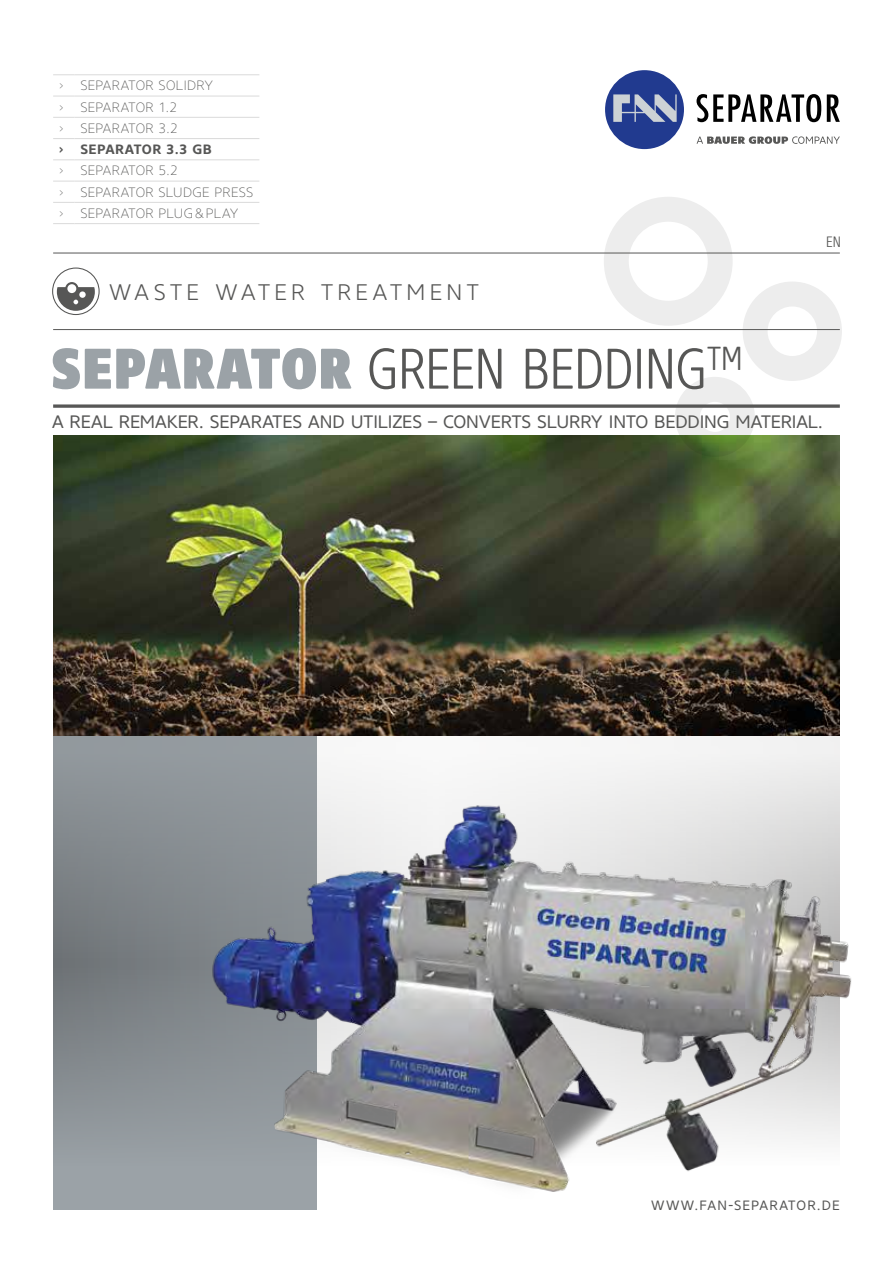
<style>
.page{position:relative;width:893px;height:1263px;background:#fff}
.page>*{position:absolute;margin:0;border:0;box-sizing:border-box;transform-origin:0 0}
.t1{font:300 57px "Core Sans NR37 Cn";color:#575756}
.t2{font:300 22.5px "Core Sans NR35";letter-spacing:.195em;color:#575756}
.t3{font:18px "Core Sans NR45";letter-spacing:-.005em;color:#575756}
.t4{font:300 15px "Core Sans NR37 Cn";color:#575756}
.t5{font:13.5px/21.3px "Core Sans NR25 Extra Lt";letter-spacing:.02em;color:#575756}
.t6{font:13.5px "Core Sans NR45";letter-spacing:.085em;color:#575756}
.t7{font:700 13.5px "Core Sans NR65";letter-spacing:.03em;color:#575756}
.s1{font-family:"Core Sans NR97 Cn";font-weight:900;color:#9ba2a7}
</style>
<div class="page">
<svg style="left:53px;top:736px;width:140px;height:474px"></svg>
<svg style="left:52px;top:267px;width:48px;height:48px"></svg>
<img style="left:53px;top:436px;width:787px;height:300px">
<svg style="left:604px;top:197px;width:238px;height:260px"></svg>
<hr style="left:53px;top:329px;width:787px;height:1px;background:#575756">
<svg style="left:53px;top:404px;width:787px;height:4px"></svg>
<hr style="left:53px;top:253px;width:787px;height:1px;background:#575756">
<div style="left:605px;top:70px;width:79px;height:79px;background:#213a8f;border-radius:50%"></div>
<svg style="left:613px;top:94px;width:64px;height:28px"></svg>
<svg style="left:696px;top:94px;width:125px;height:28px"></svg>
<svg style="left:827px;top:94px;width:13px;height:28px"></svg>
<svg style="left:697px;top:136px;width:143px;height:8px"></svg>
<svg style="left:53px;top:74px;width:21px;height:1px"></svg>
<hr style="left:74px;top:74px;width:185px;height:1px;background:#dadada">
<svg style="left:53px;top:96px;width:21px;height:1px"></svg>
<hr style="left:74px;top:96px;width:185px;height:1px;background:#dadada">
<svg style="left:53px;top:117px;width:21px;height:1px"></svg>
<hr style="left:74px;top:117px;width:185px;height:1px;background:#dadada">
<svg style="left:53px;top:138px;width:21px;height:1px"></svg>
<hr style="left:74px;top:138px;width:185px;height:1px;background:#dadada">
<svg style="left:53px;top:159px;width:21px;height:1px"></svg>
<hr style="left:74px;top:159px;width:185px;height:1px;background:#dadada">
<svg style="left:53px;top:181px;width:21px;height:1px"></svg>
<hr style="left:74px;top:181px;width:185px;height:1px;background:#dadada">
<svg style="left:53px;top:202px;width:21px;height:1px"></svg>
<hr style="left:74px;top:202px;width:185px;height:1px;background:#dadada">
<svg style="left:53px;top:223px;width:21px;height:1px"></svg>
<hr style="left:74px;top:223px;width:185px;height:1px;background:#dadada">
<img style="left:193px;top:732px;width:659px;height:478px">
<p class="t5" style="left:59px;top:75px;width:156px">› SEPARATOR SOLIDRY › SEPARATOR 1.2<br>› SEPARATOR 3.2</p>
<p class="t7" style="left:59px;top:141px;width:154px">› SEPARATOR 3.3 GB</p>
<p class="t5" style="left:59px;top:160px;width:196px">› SEPARATOR 5.2<br>› SEPARATOR SLUDGE PRESS › SEPARATOR PLUG&amp; PLAY</p>
<h2 class="t2" style="left:109px;top:277px;width:371px">WASTE WATER TREATMENT</h2>
<h1 class="t1" style="left:51px;top:332px;width:693px"><span class="s1">SEPARATOR</span> GREEN BEDDING<sup>TM</sup></h1>
<p class="t4" style="left:826px;top:232px;width:16px">EN</p>
<h3 class="t3" style="left:52px;top:410px;width:773px">A REAL REMAKER. SEPARATES AND UTILIZES – CONVERTS SLURRY INTO BEDDING MATERIAL.</h3>
<p class="t6" style="left:651px;top:1196px;width:190px">WWW.FAN-SEPARATOR.DE</p>
</div>
